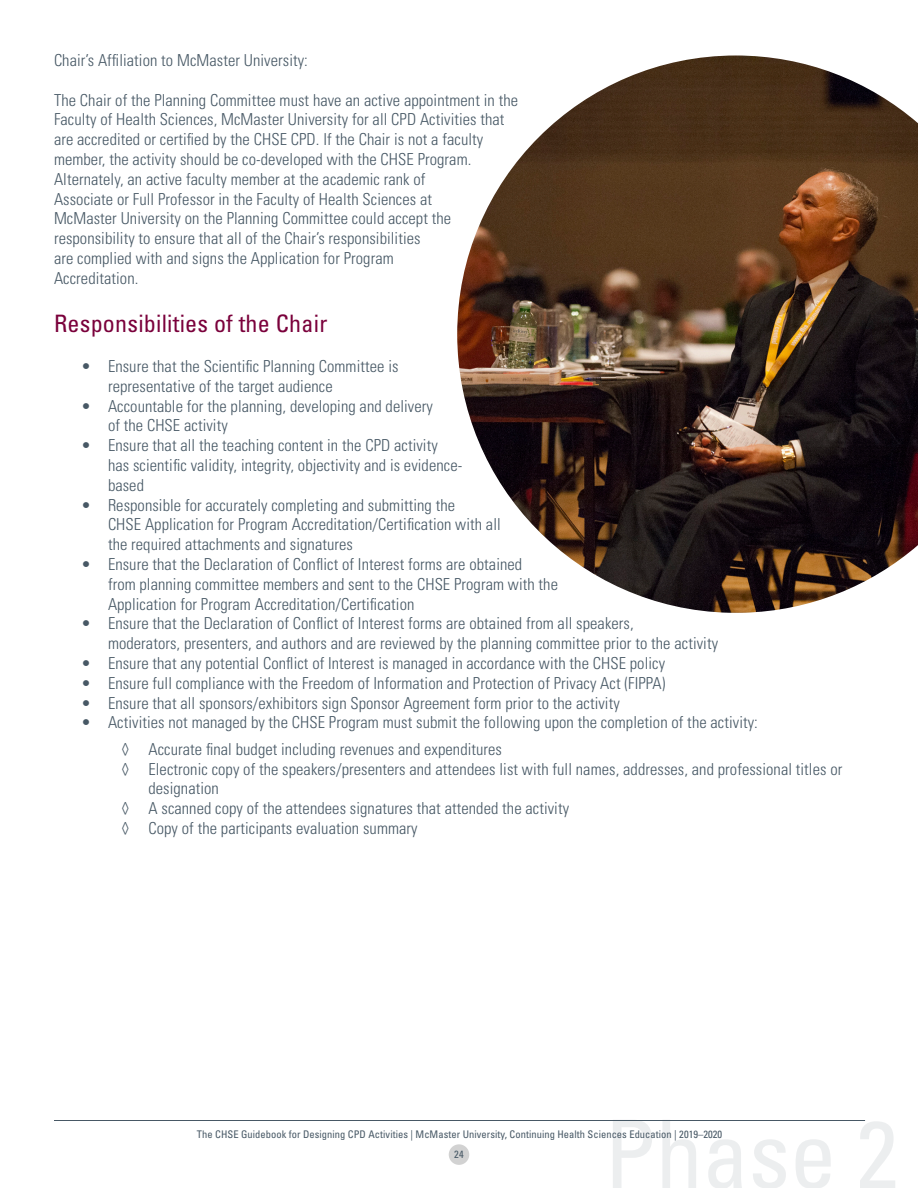
<style>
.page{position:relative;width:918px;height:1188px;background:#fff}
.page>*{position:absolute;margin:0;border:0;box-sizing:border-box;transform-origin:0 0}
.small_maroon_headers{font:condensed 24px "Univers LT Std";letter-spacing:.01em;color:#7a003b}
.t1{font:300 condensed 16.5px/19.8px "Univers LT Std";letter-spacing:.005em;color:#475865}
.t2{font:condensed 10.5px/20.2px "Univers";letter-spacing:.005em;color:#475865;text-align:center}
</style>
<div class="page">
<hr style="left:54px;top:1120px;width:811px;height:1px;background:#475865">
<div style="left:449px;top:1144px;width:20px;height:21px;background:#d2d2d2;border-radius:50%"></div>
<img style="left:457px;top:56px;width:461px;height:557px">
<p class="t1" style="left:54px;top:50px;width:255px">Chair’s Affiliation to McMaster University:</p>
<p class="t1" style="left:54px;top:90px;width:466px">The Chair of the Planning Committee must have an active appointment in the Faculty of Health Sciences, McMaster University for all CPD Activities that are accredited or certified by the CHSE CPD. If the Chair is not a faculty member, the activity should be co-developed with the CHSE Program.<br>Alternately, an active faculty member at the academic rank of<br>Associate or Full Professor in the Faculty of Health Sciences at<br>McMaster University on the Planning Committee could accept the responsibility to ensure that all of the Chair’s responsibilities<br>are complied with and signs the Application for Program<br>Accreditation.</p>
<p class="small_maroon_headers" style="left:54px;top:309px;width:275px">Responsibilities of the Chair</p>
<p class="t1" style="left:108px;top:356px;width:292px;text-indent:-27px">• Ensure that the Scientific Planning Committee is representative of the target audience</p>
<p class="t1" style="left:108px;top:396px;width:326px;text-indent:-27px">• Accountable for the planning, developing and delivery of the CHSE activity</p>
<p class="t1" style="left:108px;top:435px;width:356px;text-indent:-27px">• Ensure that all the teaching content in the CPD activity has scientific validity, integrity, objectivity and is evidence&shy;based</p>
<p class="t1" style="left:108px;top:495px;width:394px;text-indent:-27px">• Responsible for accurately completing and submitting the<br>CHSE Application for Program Accreditation/Certification with all the required attachments and signatures</p>
<p class="t1" style="left:108px;top:554px;width:452px;text-indent:-27px">• Ensure that the Declaration of Conflict of Interest forms are obtained<br>from planning committee members and sent to the CHSE Program with the<br>Application for Program Accreditation/Certification</p>
<p class="t1" style="left:108px;top:614px;width:612px;text-indent:-27px">• Ensure that the Declaration of Conflict of Interest forms are obtained from all speakers,<br>moderators, presenters, and authors and are reviewed by the planning committee prior to the activity</p>
<p class="t1" style="left:81px;top:653px;width:586px">• Ensure that any potential Conflict of Interest is managed in accordance with the CHSE policy</p>
<p class="t1" style="left:81px;top:673px;width:586px">• Ensure full compliance with the Freedom of Information and Protection of Privacy Act (FIPPA)</p>
<p class="t1" style="left:81px;top:693px;width:540px">• Ensure that all sponsors/exhibitors sign Sponsor Agreement form prior to the activity</p>
<p class="t1" style="left:81px;top:713px;width:678px">• Activities not managed by the CHSE Program must submit the following upon the completion of the activity:</p>
<p class="t1" style="left:122px;top:739px;width:382px">◊ Accurate final budget including revenues and expenditures</p>
<p class="t1" style="left:148px;top:759px;width:695px;text-indent:-27px">◊ Electronic copy of the speakers/presenters and attendees list with full names, addresses, and professional titles or designation</p>
<p class="t1" style="left:122px;top:799px;width:449px">◊ A scanned copy of the attendees signatures that attended the activity</p>
<p class="t1" style="left:122px;top:818px;width:298px">◊ Copy of the participants evaluation summary</p>
<p class="t2" style="left:197px;top:1124px;width:527px">The CHSE Guidebook for Designing CPD Activities | McMaster University, Continuing Health Sciences Education | 2019–2020<br>24</p>
</div>
